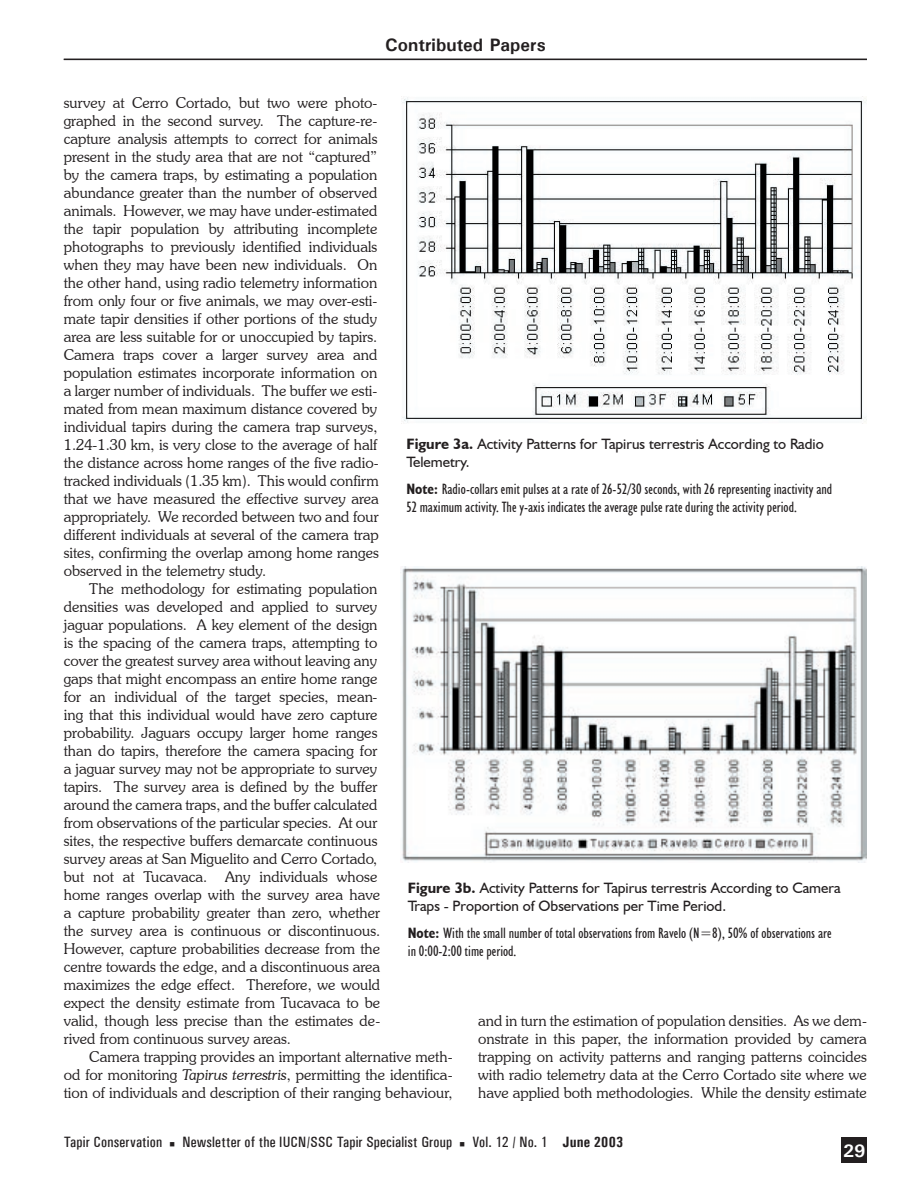
<style>
.page{position:relative;width:918px;height:1188px;background:#fff}
.page>*{position:absolute;margin:0;border:0;box-sizing:border-box;transform-origin:0 0}
.t1{font:700 18px "Univers";letter-spacing:.005em;color:#231f20}
.t2{font:700 18px "Univers";color:#fff}
.t3{font:300 15px/18px "Souvenir IT Cby BT";color:#231f20;text-align:justify}
.t4{font:condensed 15px "Humanist 521 BT";color:#231f20}
.t5{font:15px/18px "Humanist 521 BT";color:#231f20}
.t6{font:500 condensed 15px "Univers";letter-spacing:.015em;color:#231f20}
.s1{font-style:italic}
.s2{font-weight:700}
</style>
<div class="page">
<div style="left:841px;top:1137px;width:26px;height:25px;background:#231f20"></div>
<img style="left:401px;top:96px;width:465px;height:327px">
<img style="left:402px;top:566px;width:464px;height:297px">
<hr style="left:64px;top:59px;width:803px;height:1px;background:#231f20">
<p class="t1" style="left:385px;top:33px;width:162px">Contributed Papers</p>
<p class="t3" style="left:64px;top:94px;width:317px">survey at Cerro Cortado, but two were photo&shy;graphed in the second survey. The capture-re&shy;capture analysis attempts to correct for animals present in the study area that are not “captured” by the camera traps, by estimating a population abundance greater than the number of observed animals. However, we may have under-estimated the tapir population by attributing incomplete photographs to previously identified individuals when they may have been new individuals. On the other hand, using radio telemetry information from only four or five animals, we may over-esti&shy;mate tapir densities if other portions of the study area are less suitable for or unoccupied by tapirs.<br>Camera traps cover a larger survey area and population estimates incorporate information on a larger number of individuals. The buffer we esti&shy;mated from mean maximum distance covered by individual tapirs during the camera trap surveys, 1.24-1.30 km, is very close to the average of half the distance across home ranges of the five radio&shy;tracked individuals (1.35 km). This would confirm that we have measured the effective survey area appropriately. We recorded between two and four different individuals at several of the camera trap sites, confirming the overlap among home ranges observed in the telemetry study.</p>
<p class="t3" style="left:64px;top:580px;width:318px;text-align:left;text-indent:26px">The methodology for estimating population densities was developed and applied to survey jaguar populations. A key element of the design is the spacing of the camera traps, attempting to cover the greatest survey area without leaving any gaps that might encompass an entire home range for an individual of the target species, mean&shy;ing that this individual would have zero capture probability. Jaguars occupy larger home ranges than do tapirs, therefore the camera spacing for a jaguar survey may not be appropriate to survey tapirs. The survey area is defined by the buffer around the camera traps, and the buffer calculated from observations of the particular species. At our sites, the respective buffers demarcate continuous survey areas at San Miguelito and Cerro Cortado, but not at Tucavaca. Any individuals whose home ranges overlap with the survey area have a capture probability greater than zero, whether the survey area is continuous or discontinuous.<br>However, capture probabilities decrease from the centre towards the edge, and a discontinuous area maximizes the edge effect. Therefore, we would expect the density estimate from Tucavaca to be valid, though less precise than the estimates de&shy;rived from continuous survey areas.</p>
<p class="t3" style="left:64px;top:1048px;width:390px;text-indent:26px">Camera trapping provides an important alternative meth&shy;od for monitoring <span class="s1">Tapirus terrestris</span>, permitting the identifica&shy;tion of individuals and description of their ranging behaviour,</p>
<p class="t5" style="left:406px;top:435px;width:419px"><span class="s2">Figure 3a.</span> Activity Patterns for Tapirus terrestris According to Radio</p>
<p class="t5" style="left:406px;top:453px;width:65px">Telemetry.</p>
<p class="t4" style="left:406px;top:481px;width:427px"><span class="s2">Note:</span> Radio-collars emit pulses at a rate of 26-52/30 seconds, with 26 representing inactivity and</p>
<p class="t4" style="left:406px;top:499px;width:392px">52 maximum activity. The y-axis indicates the average pulse rate during the activity period.</p>
<p class="t5" style="left:408px;top:878px;width:434px"><span class="s2">Figure 3b.</span> Activity Patterns for Tapirus terrestris According to Camera<br>Traps - Proportion of Observations per Time Period.</p>
<p class="t4" style="left:408px;top:924px;width:425px"><span class="s2">Note:</span> With the small number of total observations from Ravelo (N=8), 50% of observations are</p>
<p class="t4" style="left:408px;top:942px;width:110px">in 0:00-2:00 time period.</p>
<p class="t3" style="left:478px;top:1012px;width:390px">and in turn the estimation of population densities. As we dem&shy;onstrate in this paper, the information provided by camera trapping on activity patterns and ranging patterns coincides with radio telemetry data at the Cerro Cortado site where we have applied both methodologies. While the density estimate</p>
<p class="t6" style="left:64px;top:1133px;width:561px">Tapir Conservation ■ Newsletter of the IUCN/SSC Tapir Specialist Group ■ Vol. 12 / No. 1 <span class="s2">June 2003</span></p>
<p class="t2" style="left:843px;top:1139px;width:24px">29</p>
</div>
